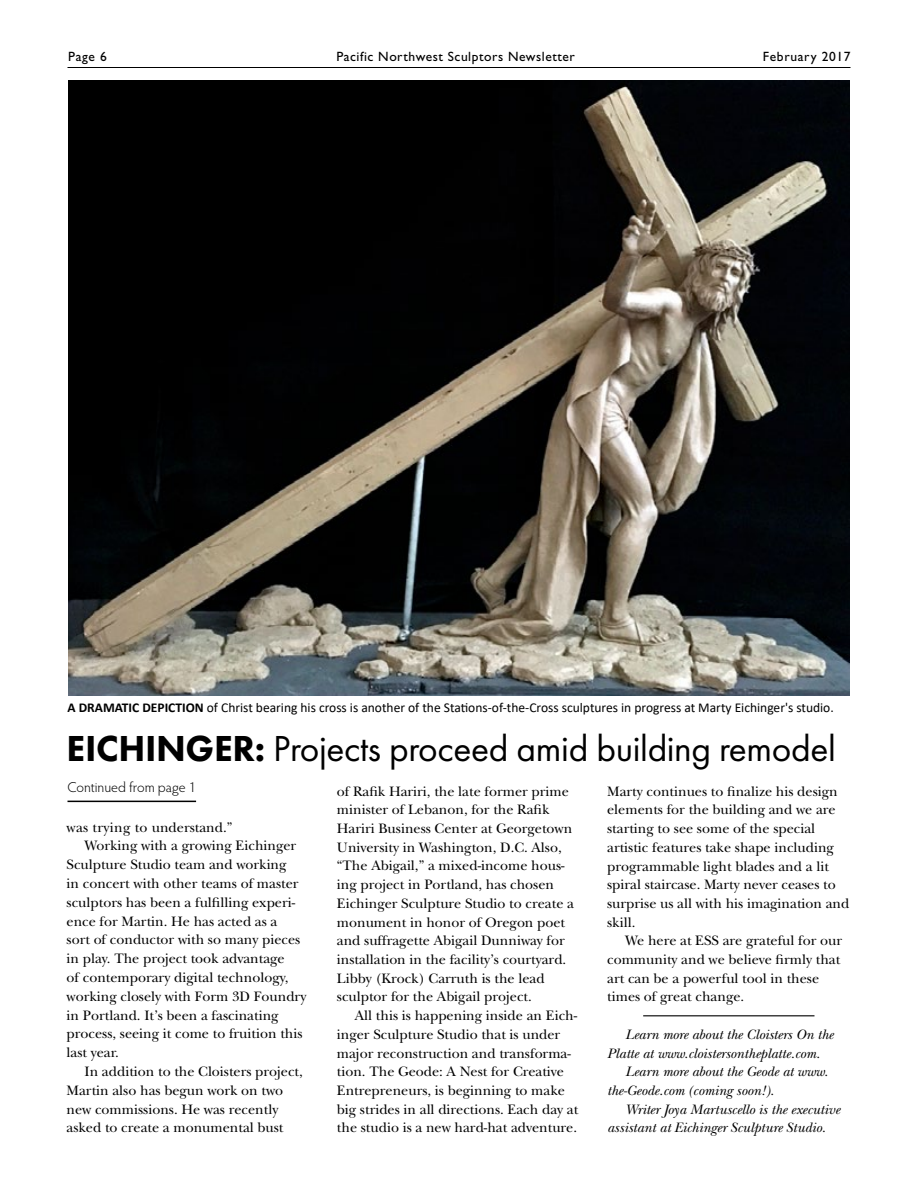
<style>
.page{position:relative;width:918px;height:1188px;background:#fff}
.page>*{position:absolute;margin:0;border:0;box-sizing:border-box;transform-origin:0 0}
.t1{font:37.5px "Futura PT";letter-spacing:-.01em;color:#000}
.t2{font:14.25px/18.8px "New Baskerville Std";color:#000}
.t3{font:italic 14.25px "New Baskerville Std";color:#000}
.t4{font:300 14.25px "Hypatia Sans Pro";color:#000}
.t5{font:13.5px "Calibri";color:#000}
.t6{font:13.5px "Gill Sans";letter-spacing:.04em;color:#000}
.s1{font-weight:700}
.s2{font-weight:800}
</style>
<div class="page">
<hr style="left:68px;top:67px;width:782px;height:1px;background:#000">
<hr style="left:68px;top:801px;width:128px;height:1px;background:#000">
<img style="left:68px;top:81px;width:782px;height:614px">
<hr style="left:643px;top:1015px;width:171px;height:1px;background:#000">
<p class="t6" style="left:68px;top:48px;width:40px">Page 6</p>
<p class="t6" style="left:336px;top:48px;width:240px">Pacific Northwest Sculptors Newsletter</p>
<p class="t6" style="left:763px;top:48px;width:89px">February 2017</p>
<p class="t5" style="left:68px;top:698px;width:768px"><span class="s1">A DRAMATIC DEPICTION</span> of Christ bearing his cross is another of the Stations-of-the-Cross sculptures in progress at Marty Eichinger's studio.</p>
<h1 class="t1" style="left:67px;top:726px;width:771px"><span class="s2">EICHINGER:</span> Projects proceed amid building remodel</h1>
<p class="t4" style="left:68px;top:777px;width:130px">Continued from page 1</p>
<p class="t2" style="left:67px;top:818px;width:167px">was trying to understand.”</p>
<p class="t2" style="left:85px;top:837px;width:213px">Working with a growing Eichinger</p>
<p class="t2" style="left:67px;top:855px;width:222px">Sculpture Studio team and working</p>
<p class="t2" style="left:67px;top:874px;width:233px">in concert with other teams of master</p>
<p class="t2" style="left:67px;top:893px;width:230px">sculptors has been a fulfilling experi-</p>
<p class="t2" style="left:67px;top:912px;width:212px">ence for Martin. He has acted as a</p>
<p class="t2" style="left:67px;top:931px;width:235px">sort of conductor with so many pieces</p>
<p class="t2" style="left:67px;top:949px;width:220px">in play. The project took advantage</p>
<p class="t2" style="left:67px;top:968px;width:223px">of contemporary digital technology,</p>
<p class="t2" style="left:67px;top:987px;width:241px">working closely with Form 3D Foundry</p>
<p class="t2" style="left:67px;top:1006px;width:214px">in Portland. It’s been a fascinating</p>
<p class="t2" style="left:67px;top:1025px;width:237px">process, seeing it come to fruition this</p>
<p class="t2" style="left:67px;top:1043px;width:54px">last year.</p>
<p class="t2" style="left:85px;top:1062px;width:220px">In addition to the Cloisters project,</p>
<p class="t2" style="left:67px;top:1081px;width:218px">Martin also has begun work on two</p>
<p class="t2" style="left:67px;top:1100px;width:213px">new commissions. He was recently</p>
<p class="t2" style="left:67px;top:1119px;width:218px">asked to create a monumental bust</p>
<p class="t2" style="left:337px;top:782px;width:239px">of Rafik Hariri, the late former prime minister of Lebanon, for the Rafik Hariri Business Center at Georgetown University in Washington, D.C. Also, “The Abigail,” a mixed-income hous&shy;ing project in Portland, has chosen Eichinger Sculpture Studio to create a monument in honor of Oregon poet and suffragette Abigail Dunniway for installation in the facility’s courtyard.<br>Libby (Krock) Carruth is the lead sculptor for the Abigail project.</p>
<p class="t2" style="left:337px;top:1006px;width:243px;text-indent:18px">All this is happening inside an Eich&shy;inger Sculpture Studio that is under major reconstruction and transforma&shy;tion. The Geode: A Nest for Creative Entrepreneurs, is beginning to make big strides in all directions. Each day at the studio is a new hard-hat adventure.</p>
<p class="t2" style="left:607px;top:782px;width:244px">Marty continues to finalize his design elements for the building and we are starting to see some of the special artistic features take shape including programmable light blades and a lit spiral staircase. Marty never ceases to surprise us all with his imagination and skill.</p>
<p class="t2" style="left:607px;top:931px;width:236px;text-indent:18px">We here at ESS are grateful for our community and we believe firmly that art can be a powerful tool in these times of great change.</p>
<p class="t3" style="left:625px;top:1026px;width:210px">Learn more about the Cloisters On the</p>
<p class="t3" style="left:607px;top:1045px;width:214px">Platte at www.cloistersontheplatte.com.</p>
<p class="t3" style="left:625px;top:1063px;width:204px">Learn more about the Geode at www.</p>
<p class="t3" style="left:607px;top:1082px;width:169px">the-Geode.com (coming soon!).</p>
<p class="t3" style="left:625px;top:1101px;width:216px">Writer Joya Martuscello is the executive</p>
<p class="t3" style="left:607px;top:1120px;width:220px">assistant at Eichinger Sculpture Studio.</p>
</div>
